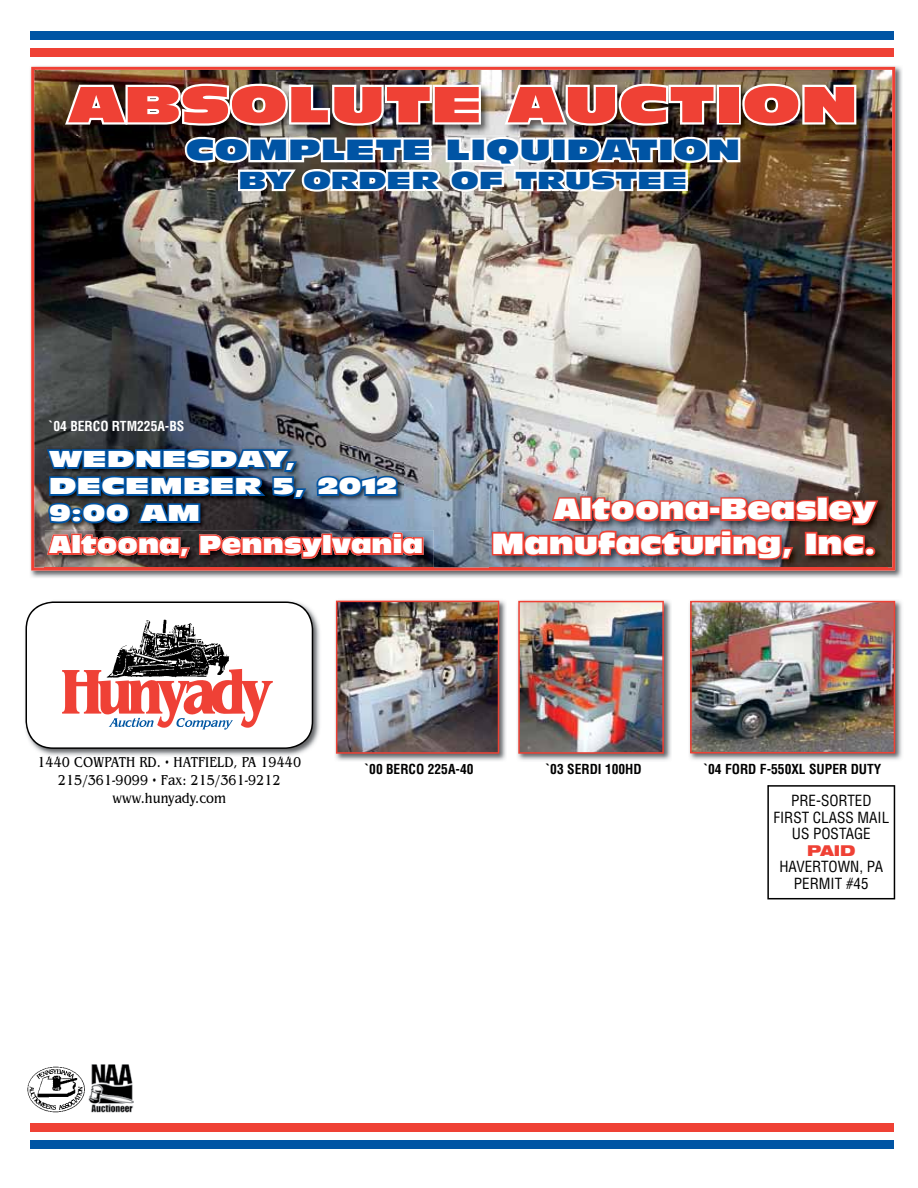
<style>
.page{position:relative;width:918px;height:1188px;background:#fff}
.page>*{position:absolute;margin:0;border:0;box-sizing:border-box;transform-origin:0 0}
.t1{font:49.5px "Antique Olive Std Nord";color:#ef4135;scale:1.1 1}
.t2{font:28.5px/34.5px "Antique Olive Std Nord";color:#fff;text-align:right;scale:.9 1}
.t3{font:28.5px "Antique Olive Std Nord";color:#0054a4;scale:1.1 1}
.t4{font:24px "Antique Olive Std Nord";color:#fff;scale:.9 1}
.t5{font:24px "Antique Olive Std Nord";color:#0054a4;scale:1.1 1}
.t6{font:22.5px/27px "Antique Olive Std Nord";color:#fff;scale:1.15 1}
.t7{font:15px/18px "Benguiat Std";color:#000;text-align:center;scale:.85 1}
.t8{font:condensed 15px/16.5px "Helvetica LT Std";color:#000;text-align:center}
.t9{font:900 expanded 15px "Helvetica Neue LT Std";color:#ef4135}
.t10{font:700 condensed 13.5px "Helvetica LT Std";color:#000}
.t11{font:700 condensed 13.5px "Helvetica LT Std";color:#fff}
</style>
<div class="page">
<div style="left:30px;top:32px;width:864px;height:8px;background:#0054a4"></div>
<div style="left:30px;top:1140px;width:864px;height:9px;background:#0054a4"></div>
<div style="left:30px;top:48px;width:864px;height:9px;background:#ef4135"></div>
<div style="left:30px;top:1124px;width:864px;height:8px;background:#ef4135"></div>
<img style="left:30px;top:66px;width:872px;height:512px">
<img style="left:31px;top:67px;width:864px;height:504px">
<img style="left:45px;top:530px;width:389px;height:39px">
<img style="left:44px;top:435px;width:380px;height:124px">
<img style="left:63px;top:81px;width:796px;height:113px">
<img style="left:689px;top:600px;width:213px;height:160px">
<img style="left:690px;top:601px;width:205px;height:152px">
<img style="left:335px;top:600px;width:171px;height:161px">
<img style="left:336px;top:601px;width:163px;height:153px">
<img style="left:517px;top:600px;width:154px;height:160px">
<img style="left:518px;top:601px;width:146px;height:153px">
<svg style="left:767px;top:785px;width:128px;height:114px"></svg>
<img style="left:27px;top:1067px;width:58px;height:46px">
<img style="left:36px;top:612px;width:284px;height:144px">
<svg style="left:25px;top:601px;width:288px;height:148px"></svg>
<img style="left:106px;top:619px;width:123px;height:59px">
<img style="left:88px;top:1064px;width:45px;height:49px">
<img style="left:489px;top:494px;width:398px;height:76px">
<img style="left:490px;top:496px;width:391px;height:79px">
<div style="left:865px;top:547px;width:10px;height:9px;border:3px solid #ef4135;border-radius:50%"></div>
<h1 class="t1" style="left:68px;top:74px;width:720px">ABSOLUTE AUCTION</h1>
<h2 class="t3" style="left:186px;top:132px;width:506px">COMPLETE LIQUIDATION</h2>
<h3 class="t5" style="left:239px;top:165px;width:410px">BY ORDER OF TRUSTEE</h3>
<p class="t11" style="left:49px;top:418px;width:137px">`04 BERCO RTM225A-BS</p>
<h3 class="t6" style="left:49px;top:445px;width:304px">WEDNESDAY,<br>DECEMBER 5, 2012<br>9:00 AM</h3>
<h3 class="t4" style="left:49px;top:530px;width:417px">Altoona, Pennsylvania</h3>
<h2 class="t2" style="left:491px;top:492px;width:428px">Altoona-Beasley<br>Manufacturing, Inc.</h2>
<p class="t7" style="left:37px;top:753px;width:312px">1440 COWPATH RD. • HATFIELD, PA 19440<br>215/361-9099 • Fax: 215/361-9212 www.hunyady.com</p>
<p class="t10" style="left:365px;top:761px;width:110px">`00 BERCO 225A-40</p>
<p class="t10" style="left:546px;top:761px;width:97px">`03 SERDI 100HD</p>
<p class="t10" style="left:704px;top:761px;width:179px">`04 FORD F-550XL SUPER DUTY</p>
<p class="t8" style="left:773px;top:793px;width:117px">PRE-SORTED<br>FIRST CLASS MAIL<br>US POSTAGE</p>
<p class="t9" style="left:807px;top:841px;width:50px">PAID</p>
<p class="t8" style="left:779px;top:859px;width:105px">HAVERTOWN, PA<br>PERMIT #45</p>
</div>
